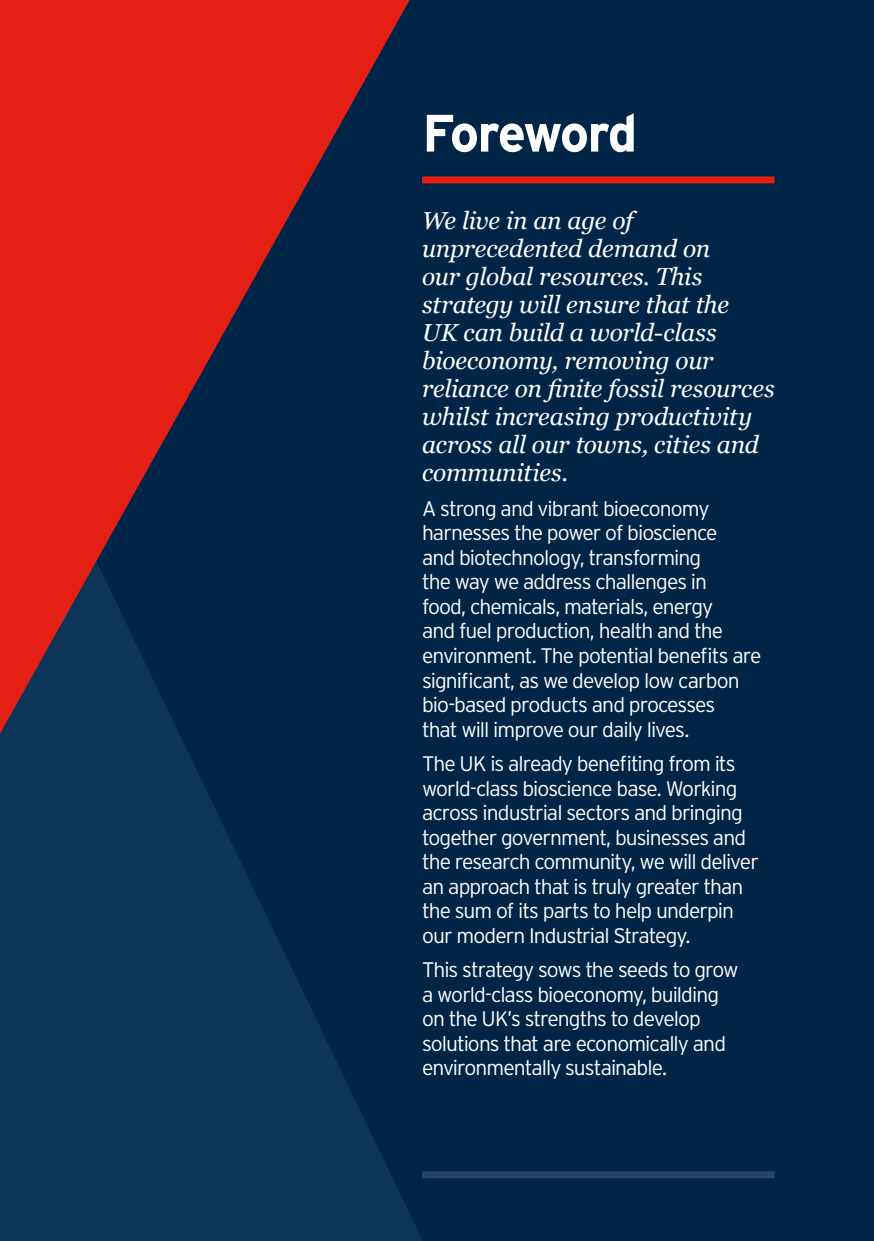
<style>
.page{position:relative;width:874px;height:1241px;background:#fff}
.page>*{position:absolute;margin:0;border:0;box-sizing:border-box;transform-origin:0 0}
.t1{font:700 52.5px "Interstate";letter-spacing:-.045em;color:#fff}
.t2{font:italic 24.5px/28px "Georgia";letter-spacing:-.01em;color:#fff}
.t3{font:300 21px/24.5px "Interstate";letter-spacing:-.045em;color:#fff}
</style>
<div class="page">
<div style="left:0;top:0;width:873px;height:1240px;background:#002547"></div>
<svg style="left:0;top:733px;width:422px;height:507px;fill:#0d3557"></svg>
<svg style="left:0;top:0;width:409px;height:733px"></svg>
<div style="left:422px;top:176px;width:352px;height:7px;background:#e41f13"></div>
<div style="left:422px;top:1170px;width:352px;height:7px;background:#254569"></div>
<h1 class="t1" style="left:422px;top:104px;width:217px">Foreword</h1>
<p class="t2" style="left:422px;top:206px;width:354px">We live in an age of unprecedented demand on<br>our global resources. This strategy will ensure that the<br>UK can build a world-class bioeconomy, removing our reliance on finite fossil resources whilst increasing productivity across all our towns, cities and communities.</p>
<p class="t3" style="left:422px;top:496px;width:341px">A strong and vibrant bioeconomy harnesses the power of bioscience<br>and biotechnology, transforming<br>the way we address challenges in<br>food, chemicals, materials, energy<br>and fuel production, health and the environment. The potential benefits are significant, as we develop low carbon bio-based products and processes<br>that will improve our daily lives.</p>
<p class="t3" style="left:422px;top:751px;width:338px">The UK is already benefiting from its world-class bioscience base. Working across industrial sectors and bringing together government, businesses and the research community, we will deliver an approach that is truly greater than the sum of its parts to help underpin our modern Industrial Strategy.</p>
<p class="t3" style="left:422px;top:957px;width:318px">This strategy sows the seeds to grow a world-class bioeconomy, building on the UK’s strengths to develop solutions that are economically and environmentally sustainable.</p>
</div>
